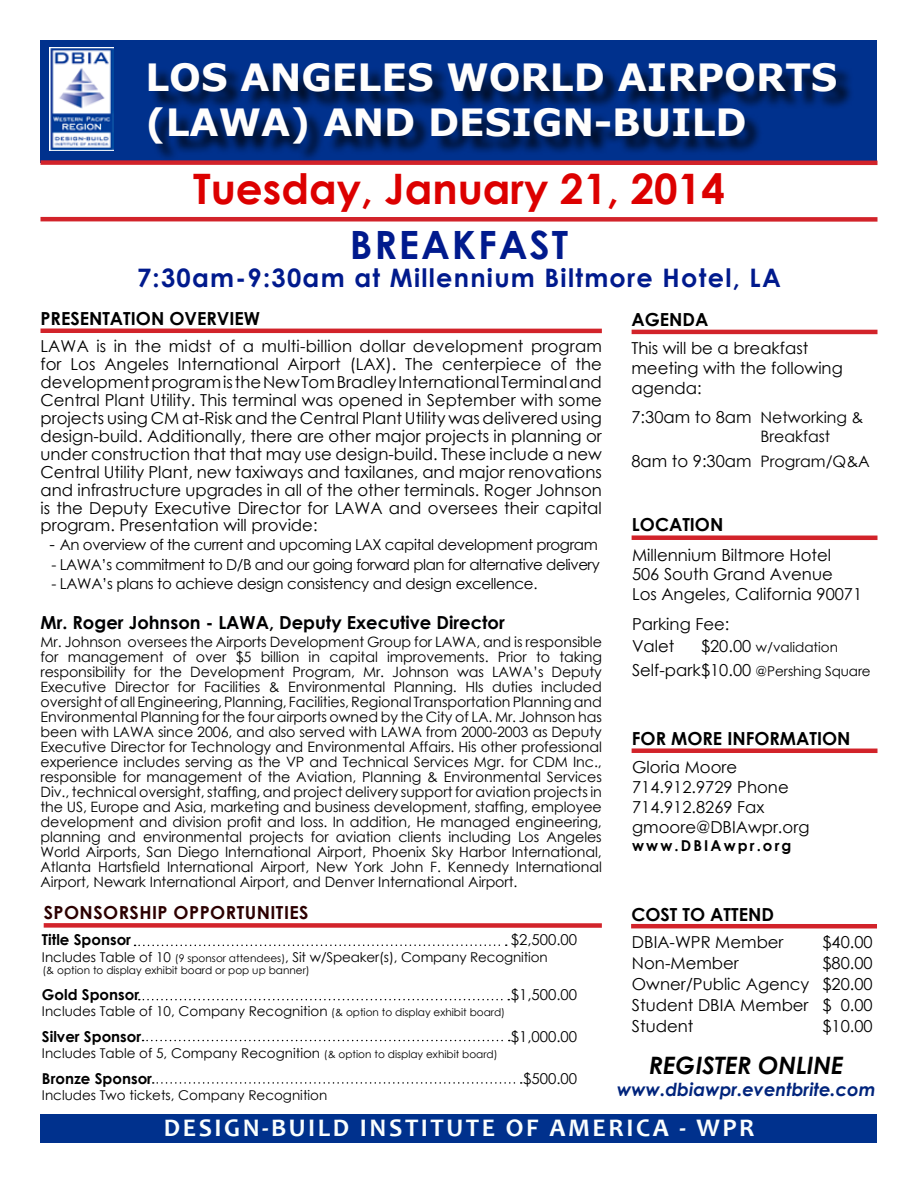
<style>
.page{position:relative;width:918px;height:1188px;background:#fff}
.page>*{position:absolute;margin:0;border:0;box-sizing:border-box;transform-origin:0 0}
.t1{font:700 42px "Century Gothic";color:#dc0000}
.t2{font:700 39px "Century Gothic";letter-spacing:.05em;color:#001a8d}
.t3{font:700 37.5px/45px "Verdana";color:#fffefd}
.t4{font:700 25.5px "Century Gothic";letter-spacing:.05em;color:#001a8d}
.t5{font:700 25.5px "Candara";letter-spacing:.1em;color:#fafefd}
.t6{font:italic 700 24px "Century Gothic";color:#000}
.t7{font:700 18px "Century Gothic";color:#000}
.t8{font:700 18px "Century Gothic";color:#000102}
.t9{font:italic 700 18px "Century Gothic";color:#00247c}
.t10{font:700 18px "Century Gothic";letter-spacing:.025em;color:#2c0001}
.t11{font:16.5px/18px "Century Gothic";color:#000}
.t12{font:15.75px "Century Gothic";color:#000}
.t13{font:15px "Century Gothic";letter-spacing:-.025em;color:#000}
.t14{font:700 15px "Century Gothic";color:#000}
.t15{font:700 15px "Century Gothic";letter-spacing:.14em;color:#000}
.t16{font:14.25px/15px "Century Gothic";letter-spacing:-.005em;color:#000;text-align:justify}
.t17{font:13.5px "Century Gothic";color:#000}
.t18{font:10.5px "Century Gothic";color:#000}
.s1{font-size:16.5px}
.s2{font-size:10.5px}
.s3{font-size:15.75px}
.s4{font-size:13.5px}
</style>
<div class="page">
<div style="left:40px;top:1114px;width:838px;height:29px;background:#00318d"></div>
<div style="left:40px;top:40px;width:838px;height:124px;background:#00318d"></div>
<img style="left:50px;top:47px;width:64px;height:104px">
<hr style="left:632px;top:330px;width:245px;height:4px;background:#d2232a">
<div style="left:632px;top:535px;width:245px;height:5px;background:#d2232a"></div>
<div style="left:41px;top:217px;width:836px;height:5px;background:#d2232a"></div>
<div style="left:632px;top:748px;width:245px;height:5px;background:#d2232a"></div>
<div style="left:41px;top:160px;width:836px;height:5px;background:#d2232a"></div>
<div style="left:151px;top:66px;width:703px;height:96px;background:#000;opacity:.75"></div>
<div style="left:41px;top:328px;width:561px;height:5px;background:#d2232a"></div>
<div style="left:44px;top:923px;width:558px;height:5px;background:#d2232a"></div>
<div style="left:631px;top:924px;width:246px;height:5px;background:#d2232a"></div>
<svg style="left:135px;top:944px;width:372px;height:2px"></svg>
<svg style="left:139px;top:999px;width:370px;height:1px"></svg>
<svg style="left:143px;top:1040px;width:367px;height:1px"></svg>
<svg style="left:153px;top:1082px;width:369px;height:2px"></svg>
<h3 class="t3" style="left:145px;top:54px;width:694px">LOS ANGELES WORLD AIRPORTS (LAWA) AND DESIGN-BUILD</h3>
<h1 class="t1" style="left:193px;top:157px;width:533px">Tuesday, January 21, 2014</h1>
<h2 class="t2" style="left:350px;top:215px;width:220px">BREAKFAST</h2>
<h3 class="t4" style="left:137px;top:259px;width:645px">7:30am-9:30am at Millennium Biltmore Hotel, LA</h3>
<p class="t7" style="left:40px;top:305px;width:221px">PRESENTATION OVERVIEW</p>
<p class="t11" style="left:40px;top:337px;width:563px;text-align:justify">LAWA is in the midst of a multi-billion dollar development program for Los Angeles International Airport (LAX). The centerpiece of the development program is the New Tom Bradley International Terminal and Central Plant Utility. This terminal was opened in September with some projects using CM at-Risk and the Central Plant Utility was delivered using design-build. Additionally, there are other major projects in planning or under construction that that may use design-build. These include a new Central Utility Plant, new taxiways and taxilanes, and major renovations and infrastructure upgrades in all of the other terminals. Roger Johnson is the Deputy Executive Director for LAWA and oversees their capital</p>
<p class="t11" style="left:40px;top:516px;width:279px">program. Presentation will provide:</p>
<p class="t13" style="left:50px;top:534px;width:550px"><span class="s1">-</span> An overview of the current and upcoming LAX capital development program</p>
<p class="t13" style="left:52px;top:554px;width:550px">- LAWA’s commitment to D/B and our going forward plan for alternative delivery</p>
<p class="t13" style="left:52px;top:573px;width:487px">- LAWA’s plans to achieve design consistency and design excellence.</p>
<p class="t8" style="left:40px;top:609px;width:466px">Mr. Roger Johnson - LAWA, Deputy Executive Director</p>
<p class="t16" style="left:40px;top:634px;width:563px">Mr. Johnson oversees the Airports Development Group for LAWA, and is responsible for management of over $5 billion in capital improvements. Prior to taking responsibility for the Development Program, Mr. Johnson was LAWA’s Deputy Executive Director for Facilities &amp; Environmental Planning. HIs duties included oversight of all Engineering, Planning, Facilities, Regional Transportation Planning and Environmental Planning for the four airports owned by the City of LA. Mr. Johnson has been with LAWA since 2006, and also served with LAWA from 2000-2003 as Deputy Executive Director for Technology and Environmental Affairs. His other professional experience includes serving as the VP and Technical Services Mgr. for CDM Inc., responsible for management of the Aviation, Planning &amp; Environmental Services Div., technical oversight, staffing, and project delivery support for aviation projects in the US, Europe and Asia, marketing and business development, staffing, employee development and division profit and loss. In addition, He managed engineering, planning and environmental projects for aviation clients including Los Angeles World Airports, San Diego International Airport, Phoenix Sky Harbor International, Atlanta Hartsfield International Airport, New York John F. Kennedy International Airport, Newark International Airport, and Denver International Airport.</p>
<p class="t10" style="left:44px;top:899px;width:266px">SPONSORSHIP OPPORTUNITIES</p>
<p class="t14" style="left:42px;top:928px;width:91px">Title Sponsor</p>
<p class="t13" style="left:511px;top:929px;width:68px">$2,500.00</p>
<p class="t17" style="left:42px;top:948px;width:507px">Includes Table of 10 <span class="s2">(9 sponsor attendees)</span>, Sit w/Speaker(s), Company Recognition</p>
<p class="t18" style="left:42px;top:963px;width:269px">(&amp; option to display exhibit board or pop up banner)</p>
<p class="t14" style="left:42px;top:983px;width:99px">Gold Sponsor</p>
<p class="t13" style="left:511px;top:984px;width:68px">$1,500.00</p>
<p class="t17" style="left:42px;top:1002px;width:465px">Includes Table of 10, Company Recognition <span class="s2">(&amp; option to display exhibit board)</span></p>
<p class="t14" style="left:42px;top:1025px;width:101px">Silver Sponsor</p>
<p class="t13" style="left:511px;top:1026px;width:68px">$1,000.00</p>
<p class="t17" style="left:42px;top:1044px;width:457px">Includes Table of 5, Company Recognition <span class="s2">(&amp; option to display exhibit board)</span></p>
<p class="t14" style="left:42px;top:1067px;width:112px">Bronze Sponsor</p>
<p class="t13" style="left:523px;top:1068px;width:56px">$500.00</p>
<p class="t17" style="left:42px;top:1086px;width:287px">Includes Two tickets, Company Recognition</p>
<p class="t7" style="left:632px;top:306px;width:79px">AGENDA</p>
<p class="t11" style="left:632px;top:338px;width:213px;line-height:19.8px">This will be a breakfast meeting with the following agenda:</p>
<p class="t11" style="left:632px;top:408px;width:233px">7:30am to 8am <span class="s3">Networking &amp;</span></p>
<p class="t12" style="left:760px;top:425px;width:71px">Breakfast</p>
<p class="t11" style="left:632px;top:452px;width:240px">8am to 9:30am <span class="s3">Program/Q&amp;A</span></p>
<p class="t7" style="left:632px;top:510px;width:93px">LOCATION</p>
<p class="t11" style="left:632px;top:545px;width:232px;line-height:19.8px">Millennium Biltmore Hotel<br>506 South Grand Avenue<br>Los Angeles, California 90071</p>
<p class="t11" style="left:632px;top:613px;width:99px;line-height:22.5px">Parking Fee:<br>Valet</p>
<p class="t17" style="left:701px;top:638px;width:138px"><span class="s1">$20.00</span> w/validation</p>
<p class="t11" style="left:632px;top:661px;width:240px">Self-park$10.00 <span class="s4">@Pershing Square</span></p>
<p class="t7" style="left:632px;top:725px;width:220px">FOR MORE INFORMATION</p>
<p class="t11" style="left:632px;top:757px;width:179px;line-height:19.8px">Gloria Moore<br>714.912.9729 Phone<br>714.912.8269 Fax gmoore@DBIAwpr.org</p>
<p class="t15" style="left:632px;top:834px;width:161px">www.DBIAwpr.org</p>
<p class="t7" style="left:631px;top:901px;width:144px">COST TO ATTEND</p>
<p class="t11" style="left:632px;top:933px;width:153px">DBIA-WPR Member</p>
<p class="t11" style="left:822px;top:933px;width:52px">$40.00</p>
<p class="t11" style="left:632px;top:954px;width:108px">Non-Member</p>
<p class="t11" style="left:632px;top:952px;width:242px;line-height:21px;text-align:justify;text-indent:190px">$80.00<br>Owner/Public Agency $20.00<br>Student DBIA Member $ 0.00<br>Student</p>
<p class="t11" style="left:822px;top:1017px;width:52px">$10.00</p>
<h3 class="t6" style="left:649px;top:1047px;width:196px">REGISTER ONLINE</h3>
<p class="t9" style="left:617px;top:1076px;width:260px">www.dbiawpr.eventbrite.com</p>
<h3 class="t5" style="left:164px;top:1112px;width:592px">DESIGN-BUILD INSTITUTE OF AMERICA - WPR</h3>
</div>
